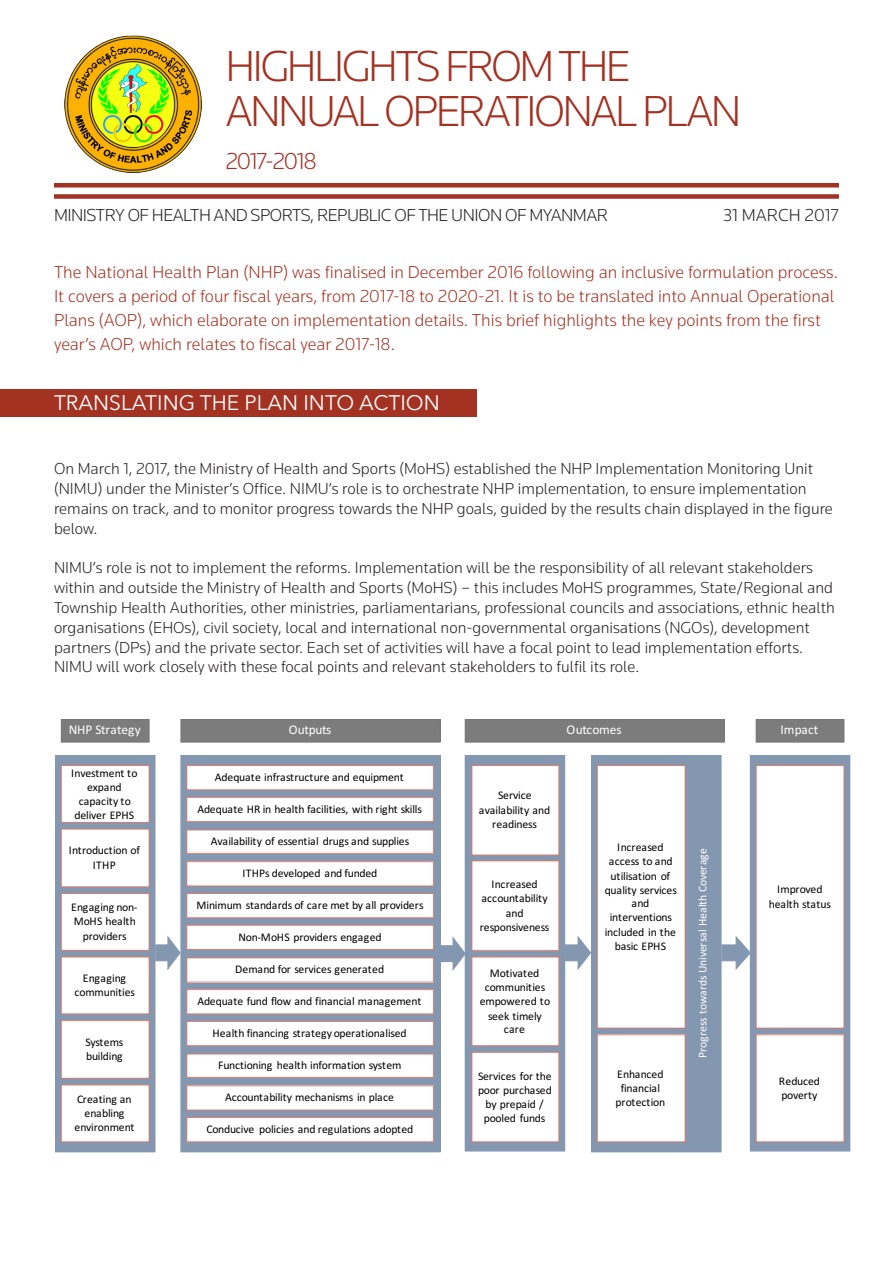
<style>
.page{position:relative;width:893px;height:1263px;background:#fff}
.page>*{position:absolute;margin:0;border:0;box-sizing:border-box;transform-origin:0 0}
.t1{font:300 45px "Knowledge";letter-spacing:-.06em;color:#a43223}
.t2{font:300 24px "Knowledge";letter-spacing:-.05em;color:#a43223}
.t3{font:21px "Avenir Next";color:#fff}
.t4{font:300 18px/24px "Knowledge";color:#a43223}
.t5{font:300 18px "Knowledge";letter-spacing:-.03em;color:#231f20}
.t6{font:300 18px "Knowledge";color:#231f20}
.t7{font:300 16.5px/19.8px "Knowledge";color:#231f20}
.t8{font:13.35px "Calibri";color:#fff}
.t9{font:13.35px "Calibri";letter-spacing:-.025em;color:#fff}
.t10{font:11.7px/14.2px "Calibri";letter-spacing:-.015em;color:#000;text-align:center}
.t11{font:11.7px "Calibri";color:#fff}
.t12{font:11.7px/14.2px "Calibri";letter-spacing:.005em;color:#000;text-align:center}
</style>
<div class="page">
<div style="left:0;top:389px;width:477px;height:27px;background:#a43223"></div>
<img style="left:64px;top:35px;width:138px;height:138px">
<hr style="left:54px;top:183px;width:785px;height:4px;background:#a43223">
<div style="left:54px;top:194px;width:785px;height:5px;background:#a43223"></div>
<svg style="left:752px;top:757px;width:96px;height:392px;background:#8a94aa"></svg>
<div style="left:750px;top:755px;width:100px;height:396px;border:1px solid #8497b0"></div>
<div style="left:465px;top:755px;width:100px;height:396px;background:#8497b0"></div>
<div style="left:181px;top:755px;width:259px;height:397px;background:#8497b0"></div>
<div style="left:180px;top:755px;width:261px;height:397px;border:1px solid #8497b0"></div>
<div style="left:55px;top:755px;width:100px;height:397px;background:#8497b0"></div>
<div style="left:61px;top:719px;width:88px;height:23px;background:#7c7c7c"></div>
<div style="left:181px;top:719px;width:259px;height:23px;background:#7c7c7c"></div>
<div style="left:465px;top:719px;width:259px;height:23px;background:#7c7c7c"></div>
<div style="left:756px;top:719px;width:88px;height:23px;background:#7c7c7c"></div>
<div style="left:756px;top:765px;width:88px;height:263px;background:#fff"></div>
<div style="left:756px;top:765px;width:88px;height:263px;border:1px solid #d77e6e"></div>
<div style="left:591px;top:755px;width:130px;height:397px;background:#8497b0"></div>
<div style="left:756px;top:1035px;width:88px;height:107px;background:#fff"></div>
<div style="left:756px;top:1034px;width:88px;height:108px;border:1px solid #d77e6e"></div>
<div style="left:597px;top:1035px;width:88px;height:107px;background:#fff"></div>
<div style="left:597px;top:1034px;width:88px;height:108px;border:1px solid #d77e6e"></div>
<div style="left:597px;top:765px;width:88px;height:263px;background:#fff"></div>
<div style="left:597px;top:765px;width:88px;height:263px;border:1px solid #d77e6e"></div>
<div style="left:472px;top:765px;width:87px;height:90px;background:#fff"></div>
<div style="left:471px;top:765px;width:88px;height:90px;border:1px solid #d77e6e"></div>
<div style="left:472px;top:861px;width:87px;height:89px;background:#fff"></div>
<div style="left:471px;top:860px;width:88px;height:91px;border:1px solid #d77e6e"></div>
<div style="left:472px;top:957px;width:87px;height:89px;background:#fff"></div>
<div style="left:471px;top:956px;width:88px;height:90px;border:1px solid #d77e6e"></div>
<div style="left:472px;top:1052px;width:87px;height:90px;background:#fff"></div>
<div style="left:471px;top:1052px;width:88px;height:90px;border:1px solid #d77e6e"></div>
<div style="left:61px;top:765px;width:88px;height:57px;background:#fff"></div>
<div style="left:61px;top:765px;width:89px;height:58px;border:1px solid #d77e6e"></div>
<div style="left:61px;top:829px;width:88px;height:58px;background:#fff"></div>
<div style="left:61px;top:829px;width:89px;height:58px;border:1px solid #d77e6e"></div>
<div style="left:61px;top:957px;width:88px;height:57px;background:#fff"></div>
<div style="left:61px;top:956px;width:89px;height:58px;border:1px solid #d77e6e"></div>
<div style="left:61px;top:1020px;width:88px;height:58px;background:#fff"></div>
<div style="left:61px;top:1020px;width:89px;height:59px;border:1px solid #d77e6e"></div>
<div style="left:187px;top:765px;width:246px;height:25px;background:#fff"></div>
<div style="left:186px;top:765px;width:248px;height:25px;border:1px solid #d77e6e"></div>
<div style="left:187px;top:830px;width:246px;height:23px;background:#fff"></div>
<div style="left:186px;top:829px;width:248px;height:25px;border:1px solid #d77e6e"></div>
<div style="left:187px;top:893px;width:246px;height:25px;background:#fff"></div>
<div style="left:186px;top:893px;width:248px;height:25px;border:1px solid #d77e6e"></div>
<div style="left:187px;top:958px;width:246px;height:24px;background:#fff"></div>
<div style="left:186px;top:957px;width:248px;height:25px;border:1px solid #d77e6e"></div>
<div style="left:187px;top:797px;width:246px;height:24px;background:#fff"></div>
<div style="left:186px;top:797px;width:248px;height:25px;border:1px solid #d77e6e"></div>
<div style="left:187px;top:862px;width:246px;height:24px;background:#fff"></div>
<div style="left:186px;top:861px;width:248px;height:25px;border:1px solid #d77e6e"></div>
<div style="left:187px;top:925px;width:246px;height:24px;background:#fff"></div>
<div style="left:186px;top:925px;width:248px;height:25px;border:1px solid #d77e6e"></div>
<div style="left:187px;top:990px;width:246px;height:24px;background:#fff"></div>
<div style="left:186px;top:989px;width:248px;height:25px;border:1px solid #d77e6e"></div>
<div style="left:61px;top:1085px;width:88px;height:57px;background:#fff"></div>
<div style="left:61px;top:1084px;width:89px;height:58px;border:1px solid #d77e6e"></div>
<div style="left:61px;top:893px;width:88px;height:57px;background:#fff"></div>
<div style="left:61px;top:893px;width:89px;height:58px;border:1px solid #d77e6e"></div>
<div style="left:187px;top:1021px;width:246px;height:25px;background:#fff"></div>
<div style="left:186px;top:1021px;width:248px;height:25px;border:1px solid #d77e6e"></div>
<div style="left:187px;top:1054px;width:246px;height:23px;background:#fff"></div>
<div style="left:186px;top:1053px;width:248px;height:25px;border:1px solid #d77e6e"></div>
<div style="left:187px;top:1086px;width:246px;height:24px;background:#fff"></div>
<div style="left:186px;top:1085px;width:248px;height:25px;border:1px solid #d77e6e"></div>
<div style="left:187px;top:1117px;width:246px;height:25px;background:#fff"></div>
<div style="left:186px;top:1117px;width:248px;height:25px;border:1px solid #d77e6e"></div>
<svg style="left:155px;top:934px;width:26px;height:37px"></svg>
<svg style="left:440px;top:935px;width:25px;height:37px"></svg>
<svg style="left:565px;top:934px;width:26px;height:37px"></svg>
<svg style="left:721px;top:935px;width:30px;height:36px"></svg>
<p class="t1" style="left:225px;top:38px;width:407px">HIGHLIGHTS FROM THE</p>
<p class="t1" style="left:225px;top:83px;width:518px">ANNUAL OPERATIONAL PLAN</p>
<p class="t2" style="left:225px;top:146px;width:93px">2017-2018</p>
<p class="t5" style="left:54px;top:204px;width:556px">MINISTRY OF HEALTH AND SPORTS, REPUBLIC OF THE UNION OF MYANMAR</p>
<p class="t6" style="left:723px;top:204px;width:117px">31 MARCH 2017</p>
<p class="t4" style="left:54px;top:259px;width:786px">The National Health Plan (NHP) was finalised in December 2016 following an inclusive formulation process.<br>It covers a period of four fiscal years, from 2017-18 to 2020-21. It is to be translated into Annual Operational Plans (AOP), which elaborate on implementation details. This brief highlights the key points from the first year’s AOP, which relates to fiscal year 2017-18.</p>
<p class="t3" style="left:54px;top:385px;width:387px">TRANSLATING THE PLAN INTO ACTION</p>
<p class="t7" style="left:54px;top:459px;width:780px">On March 1, 2017, the Ministry of Health and Sports (MoHS) established the NHP Implementation Monitoring Unit (NIMU) under the Minister’s Office. NIMU’s role is to orchestrate NHP implementation, to ensure implementation remains on track, and to monitor progress towards the NHP goals, guided by the results chain displayed in the figure below.</p>
<p class="t7" style="left:54px;top:558px;width:782px">NIMU’s role is not to implement the reforms. Implementation will be the responsibility of all relevant stakeholders within and outside the Ministry of Health and Sports (MoHS) – this includes MoHS programmes, State/Regional and Township Health Authorities, other ministries, parliamentarians, professional councils and associations, ethnic health organisations (EHOs), civil society, local and international non-governmental organisations (NGOs), development partners (DPs) and the private sector. Each set of activities will have a focal point to lead implementation efforts.<br>NIMU will work closely with these focal points and relevant stakeholders to fulfil its role.</p>
<p class="t8" style="left:69px;top:721px;width:74px">NHP Strategy</p>
<p class="t9" style="left:289px;top:721px;width:44px">Outputs</p>
<p class="t8" style="left:566px;top:721px;width:57px">Outcomes</p>
<p class="t8" style="left:780px;top:721px;width:39px">Impact</p>
<p class="t10" style="left:71px;top:765px;width:68px">Investment to expand capacity to deliver EPHS</p>
<p class="t12" style="left:69px;top:843px;width:73px">Introduction of<br>ITHP</p>
<p class="t10" style="left:71px;top:900px;width:68px">Engaging non-<br>MoHS health providers</p>
<p class="t10" style="left:75px;top:971px;width:62px">Engaging communities</p>
<p class="t10" style="left:85px;top:1034px;width:40px;text-align:left">Systems building</p>
<p class="t10" style="left:75px;top:1091px;width:61px">Creating an enabling environment</p>
<p class="t10" style="left:215px;top:770px;width:190px">Adequate infrastructure and equipment</p>
<p class="t10" style="left:197px;top:802px;width:226px">Adequate HR in health facilities, with right skills</p>
<p class="t10" style="left:211px;top:834px;width:200px">Availability of essential drugs and supplies</p>
<p class="t10" style="left:243px;top:866px;width:136px">ITHPs developed and funded</p>
<p class="t10" style="left:197px;top:898px;width:228px">Minimum standards of care met by all providers</p>
<p class="t10" style="left:238px;top:930px;width:145px">Non-MoHS providers engaged</p>
<p class="t10" style="left:235px;top:962px;width:151px">Demand for services generated</p>
<p class="t10" style="left:197px;top:994px;width:225px">Adequate fund flow and financial management</p>
<p class="t10" style="left:212px;top:1026px;width:196px">Health financing strategy operationalised</p>
<p class="t10" style="left:218px;top:1058px;width:185px">Functioning health information system</p>
<p class="t10" style="left:225px;top:1090px;width:170px">Accountability mechanisms in place</p>
<p class="t10" style="left:207px;top:1122px;width:208px">Conducive policies and regulations adopted</p>
<p class="t10" style="left:479px;top:788px;width:73px">Service availability and readiness</p>
<p class="t10" style="left:480px;top:877px;width:71px">Increased accountability and responsiveness</p>
<p class="t10" style="left:480px;top:966px;width:72px">Motivated communities empowered to seek timely care</p>
<p class="t10" style="left:478px;top:1068px;width:75px">Services for the poor purchased by prepaid / pooled funds</p>
<p class="t10" style="left:605px;top:840px;width:74px">Increased access to and utilisation of quality services and interventions included in the basic EPHS</p>
<p class="t10" style="left:616px;top:1066px;width:51px">Enhanced financial protection</p>
<p class="t11" style="left:694px;top:1058px;width:211px;rotate:-90deg">Progress towards Universal Health Coverage</p>
<p class="t10" style="left:769px;top:882px;width:64px">Improved health status</p>
<p class="t10" style="left:779px;top:1073px;width:43px;text-align:left">Reduced poverty</p>
</div>
